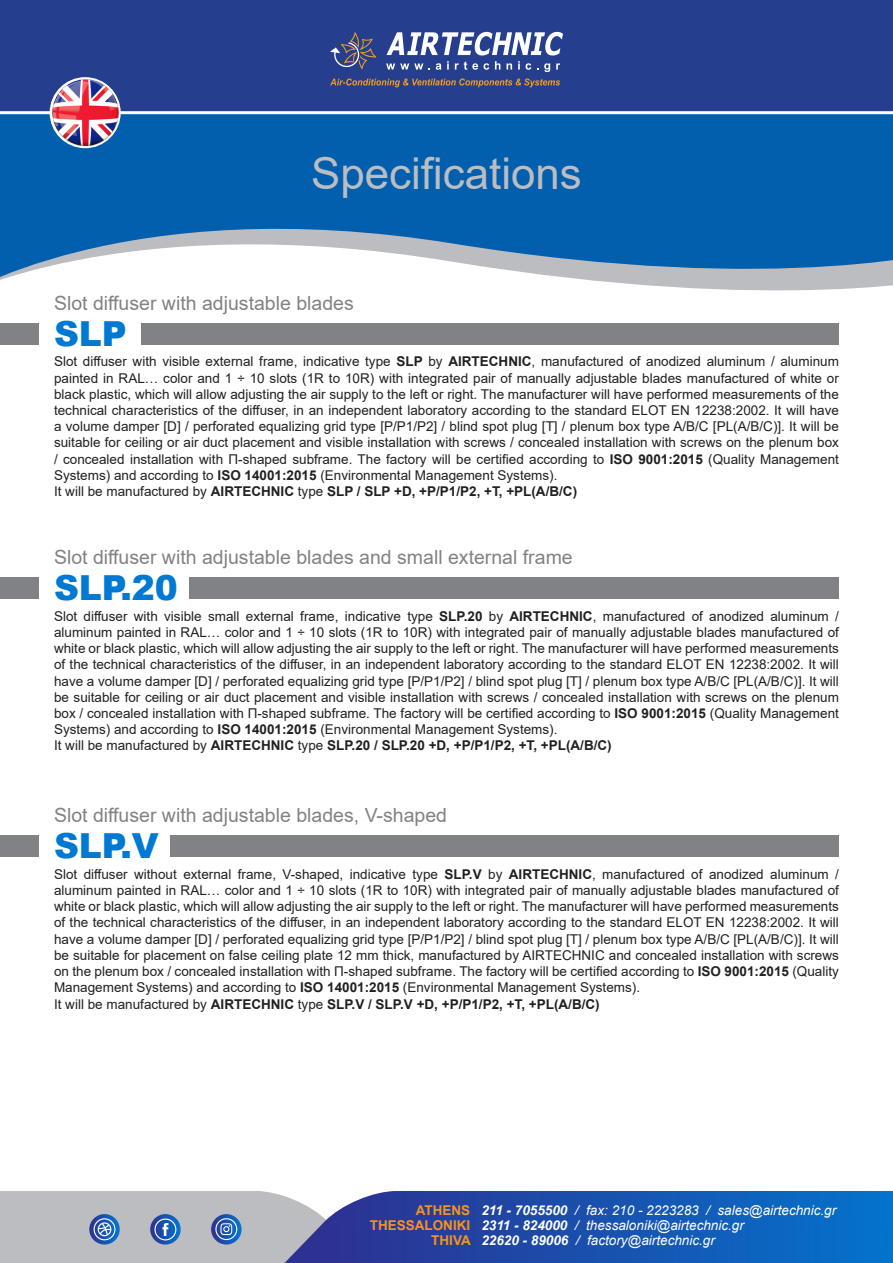
<style>
.page{position:relative;width:893px;height:1263px;background:#fff}
.page>*{position:absolute;margin:0;border:0;box-sizing:border-box;transform-origin:0 0}
.t1{font:43.8px "Arial";color:#bcbdc0}
.t2{font:900 34.5px "Arial";color:#0079d2}
.t3{font:19.5px "Arial";color:#808285}
.t4{font:13.5px/16.2px "Arial";color:#231f20;text-align:justify}
.t5{font:700 13.5px "Arial";color:#231f20}
.t6{font:italic 13.5px "Arial";color:#fff}
.t7{font:700 13.5px "Arial";color:#f7931d}
.s1{font-weight:700}
.s2{font-weight:400}
</style>
<div class="page">
<svg style="left:0;top:1191px;width:893px;height:72px;background:#5177b6"></svg>
<svg style="left:0;top:114px;width:893px;height:177px;background:#357dba"></svg>
<div style="left:0;top:0;width:893px;height:112px;background:#253f8e"></div>
<hr style="left:0;top:111px;width:893px;height:3px;background:#fff">
<svg style="left:386px;top:63px;width:44px;height:7px"></svg>
<svg style="left:436px;top:63px;width:5px;height:7px"></svg>
<svg style="left:447px;top:61px;width:2px;height:9px"></svg>
<svg style="left:455px;top:61px;width:23px;height:9px"></svg>
<svg style="left:484px;top:63px;width:5px;height:7px"></svg>
<svg style="left:495px;top:61px;width:5px;height:9px"></svg>
<svg style="left:507px;top:63px;width:5px;height:7px"></svg>
<svg style="left:518px;top:61px;width:2px;height:9px"></svg>
<svg style="left:526px;top:63px;width:5px;height:7px"></svg>
<svg style="left:537px;top:63px;width:13px;height:9px"></svg>
<svg style="left:556px;top:63px;width:4px;height:7px"></svg>
<svg style="left:330px;top:32px;width:46px;height:37px"></svg>
<svg style="left:386px;top:32px;width:177px;height:23px"></svg>
<svg style="left:330px;top:78px;width:230px;height:9px"></svg>
<img style="left:36px;top:78px;width:100px;height:68px">
<div style="left:0;top:323px;width:38px;height:21px;background:#808285"></div>
<div style="left:141px;top:323px;width:698px;height:21px;background:#808285"></div>
<div style="left:0;top:577px;width:38px;height:22px;background:#808285"></div>
<div style="left:189px;top:577px;width:650px;height:22px;background:#808285"></div>
<div style="left:0;top:836px;width:38px;height:21px;background:#808285"></div>
<div style="left:170px;top:836px;width:669px;height:21px;background:#808285"></div>
<p class="t1" style="left:311px;top:143px;width:272px">Specifications</p>
<p class="t3" style="left:54px;top:289px;width:301px">Slot diffuser with adjustable blades</p>
<p class="t2" style="left:54px;top:308px;width:74px">SLP</p>
<p class="t4" style="left:54px;top:353px;width:786px">Slot diffuser with visible external frame, indicative type <span class="s1">SLP</span> by <span class="s1">AIRTECHNIC</span>, manufactured of anodized aluminum / aluminum painted in RAL… color and 1 ÷ 10 slots (1R to 10R) with integrated pair of manually adjustable blades manufactured of white or black plastic, which will allow adjusting the air supply to the left or right. The manufacturer will have performed measurements of the technical characteristics of the diffuser, in an independent laboratory according to the standard ELOT EN 12238:2002. It will have a volume damper [D] / perforated equalizing grid type [P/P1/P2] / blind spot plug [T] / plenum box type A/B/C [PL(A/B/C)]. It will be suitable for ceiling or air duct placement and visible installation with screws / concealed installation with screws on the plenum box / concealed installation with Π-shaped subframe. The factory will be certified according to <span class="s1">ISO 9001:2015</span> (Quality Management Systems) and according to <span class="s1">ISO 14001:2015</span> (Environmental Management Systems).</p>
<p class="t5" style="left:54px;top:482px;width:525px"><span class="s2">It will be manufactured by</span> AIRTECHNIC <span class="s2">type</span> SLP / SLP +D, +P/P1/P2, +T, +PL(A/B/C)</p>
<p class="t3" style="left:54px;top:544px;width:520px">Slot diffuser with adjustable blades and small external frame</p>
<p class="t2" style="left:54px;top:563px;width:125px">SLP.20</p>
<p class="t4" style="left:54px;top:608px;width:786px">Slot diffuser with visible small external frame, indicative type <span class="s1">SLP.20</span> by <span class="s1">AIRTECHNIC</span>, manufactured of anodized aluminum / aluminum painted in RAL… color and 1 ÷ 10 slots (1R to 10R) with integrated pair of manually adjustable blades manufactured of white or black plastic, which will allow adjusting the air supply to the left or right. The manufacturer will have performed measurements of the technical characteristics of the diffuser, in an independent laboratory according to the standard ELOT EN 12238:2002. It will have a volume damper [D] / perforated equalizing grid type [P/P1/P2] / blind spot plug [T] / plenum box type A/B/C [PL(A/B/C)]. It will be suitable for ceiling or air duct placement and visible installation with screws / concealed installation with screws on the plenum box / concealed installation with Π-shaped subframe. The factory will be certified according to <span class="s1">ISO 9001:2015</span> (Quality Management Systems) and according to <span class="s1">ISO 14001:2015</span> (Environmental Management Systems).</p>
<p class="t5" style="left:54px;top:736px;width:559px"><span class="s2">It will be manufactured by</span> AIRTECHNIC <span class="s2">type</span> SLP.20 / SLP.20 +D, +P/P1/P2, +T, +PL(A/B/C)</p>
<p class="t3" style="left:54px;top:802px;width:395px">Slot diffuser with adjustable blades, V-shaped</p>
<p class="t2" style="left:54px;top:821px;width:106px">SLP.V</p>
<p class="t4" style="left:54px;top:866px;width:786px">Slot diffuser without external frame, V-shaped, indicative type <span class="s1">SLP.V</span> by <span class="s1">AIRTECHNIC</span>, manufactured of anodized aluminum / aluminum painted in RAL… color and 1 ÷ 10 slots (1R to 10R) with integrated pair of manually adjustable blades manufactured of white or black plastic, which will allow adjusting the air supply to the left or right. The manufacturer will have performed measurements of the technical characteristics of the diffuser, in an independent laboratory according to the standard ELOT EN 12238:2002. It will have a volume damper [D] / perforated equalizing grid type [P/P1/P2] / blind spot plug [T] / plenum box type A/B/C [PL(A/B/C)]. It will be suitable for placement on false ceiling plate 12 mm thick, manufactured by AIRTECHNIC and concealed installation with screws on the plenum box / concealed installation with Π-shaped subframe. The factory will be certified according to <span class="s1">ISO 9001:2015</span> (Quality Management Systems) and according to <span class="s1">ISO 14001:2015</span> (Environmental Management Systems).</p>
<p class="t5" style="left:54px;top:994px;width:547px"><span class="s2">It will be manufactured by</span> AIRTECHNIC <span class="s2">type</span> SLP.V / SLP.V +D, +P/P1/P2, +T, +PL(A/B/C)</p>
<p class="t7" style="left:416px;top:1200px;width:56px">ATHENS</p>
<p class="t7" style="left:370px;top:1215px;width:102px">THESSALONIKI</p>
<p class="t7" style="left:431px;top:1230px;width:41px">THIVA</p>
<p class="t6" style="left:481px;top:1201px;width:356px"><span class="s1">211 - 7055500</span> / fax: 210 - 2223283 / sales@airtechnic.gr</p>
<p class="t6" style="left:481px;top:1216px;width:264px"><span class="s1">2311 - 824000</span> / thessaloniki@airtechnic.gr</p>
<p class="t6" style="left:481px;top:1231px;width:235px"><span class="s1">22620 - 89006</span> / factory@airtechnic.gr</p>
</div>
